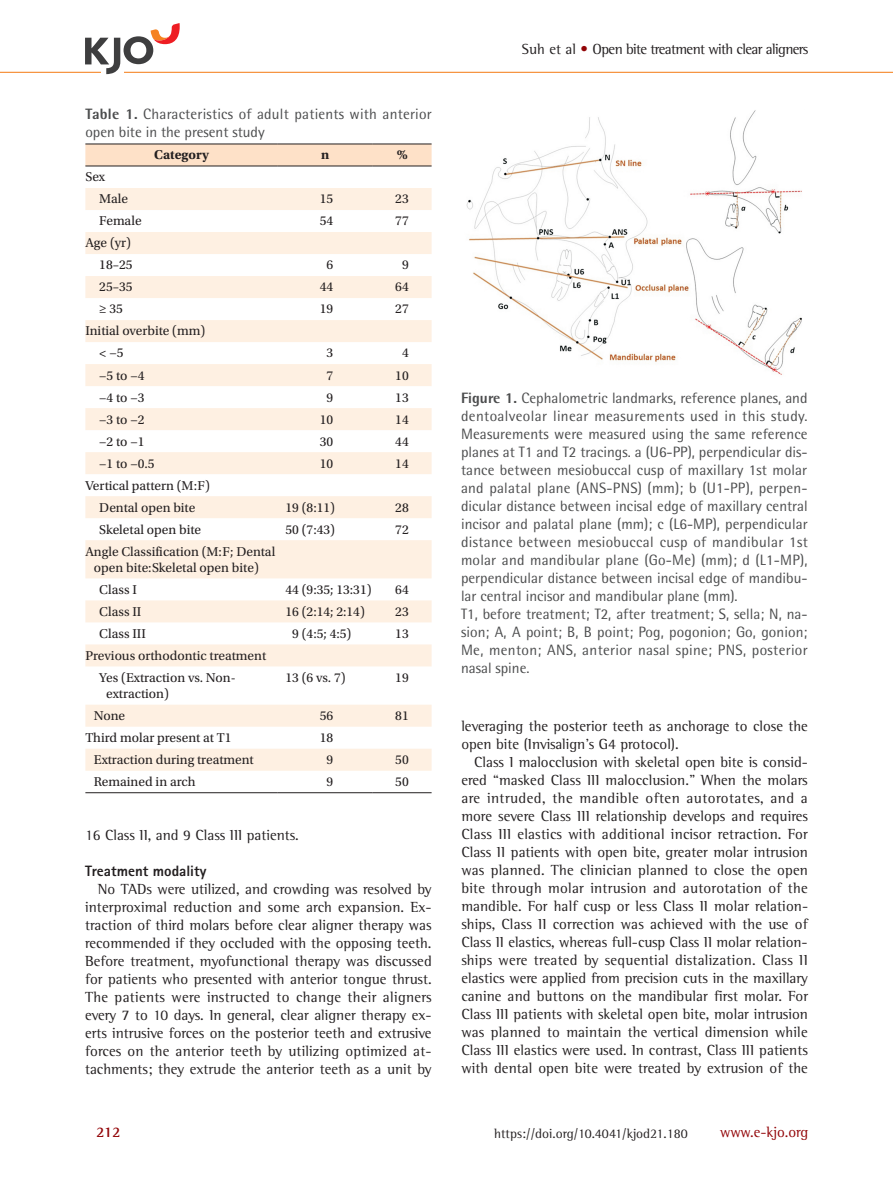
<style>
.page{position:relative;width:893px;height:1191px;background:#fff}
.page>*{position:absolute;margin:0;border:0;box-sizing:border-box;transform-origin:0 0}
.t1{font:15px/18px "Rotis Semi Serif Std";color:#231f20;text-align:justify}
.t2{font:15px/18px "Rotis Semi Sans Std";letter-spacing:.005em;color:#4b4c4d}
.t3{font:15px "Rotis Semi Serif Std";letter-spacing:-.04em;color:#231f20}
.t4{font:800 15px "Rotis Sans Serif Std";color:#231f20}
.t5{font:15px "Rotis Semi Serif Std";color:#920407}
.t6{font:700 15px "Rotis Semi Serif Std";color:#920407}
.t7{font:13.5px/22px "Utopia Std";color:#231f20}
.t8{font:13.5px "Rotis Semi Serif Std";color:#231f20}
.t9{font:700 13.5px "Utopia Std";color:#231f20}
.s1{font-weight:800}
.s2{color:#920407}
</style>
<div class="page">
<hr style="left:0;top:72px;width:893px;height:1px;background:#f58220">
<svg style="left:85px;top:23px;width:95px;height:51px"></svg>
<div style="left:85px;top:145px;width:347px;height:21px;background:#fee1c8"></div>
<svg style="left:85px;top:188px;width:347px;height:582px;fill:#fef1e4"></svg>
<hr style="left:85px;top:144px;width:193px;height:1px;background:#231f20">
<hr style="left:278px;top:144px;width:95px;height:1px;background:#231f20">
<hr style="left:373px;top:144px;width:59px;height:1px;background:#231f20">
<hr style="left:85px;top:166px;width:193px;height:1px;background:#231f20">
<hr style="left:278px;top:166px;width:95px;height:1px;background:#231f20">
<hr style="left:373px;top:166px;width:59px;height:1px;background:#231f20">
<hr style="left:85px;top:792px;width:193px;height:1px;background:#231f20">
<hr style="left:278px;top:792px;width:95px;height:1px;background:#231f20">
<hr style="left:373px;top:792px;width:59px;height:1px;background:#231f20">
<img style="left:466px;top:110px;width:336px;height:265px">
<p class="t2" style="left:85px;top:105px;width:348px"><span class="s1">Table 1.</span> Characteristics of adult patients with anterior open bite in the present study</p>
<p class="t9" style="left:154px;top:147px;width:56px">Category</p>
<p class="t9" style="left:321px;top:147px;width:10px">n</p>
<p class="t9" style="left:397px;top:147px;width:13px">%</p>
<p class="t7" style="left:99px;top:166px;width:30px;text-indent:-14px">Sex<br>Male</p>
<p class="t7" style="left:320px;top:188px;width:15px">15</p>
<p class="t7" style="left:395px;top:188px;width:15px">23</p>
<p class="t7" style="left:99px;top:210px;width:44px">Female</p>
<p class="t7" style="left:320px;top:210px;width:15px">54</p>
<p class="t7" style="left:395px;top:210px;width:15px">77</p>
<p class="t7" style="left:85px;top:232px;width:49px;text-align:right">Age (yr)<br>18–25</p>
<p class="t7" style="left:327px;top:254px;width:8px">6</p>
<p class="t7" style="left:402px;top:254px;width:8px">9</p>
<p class="t7" style="left:99px;top:276px;width:35px">25–35</p>
<p class="t7" style="left:320px;top:276px;width:15px">44</p>
<p class="t7" style="left:395px;top:276px;width:15px">64</p>
<p class="t7" style="left:99px;top:298px;width:25px">≥ 35</p>
<p class="t7" style="left:320px;top:298px;width:15px">19</p>
<p class="t7" style="left:395px;top:298px;width:15px">27</p>
<p class="t7" style="left:99px;top:320px;width:108px;text-indent:-14px">Initial overbite (mm) &lt; −5</p>
<p class="t7" style="left:327px;top:342px;width:8px">3</p>
<p class="t7" style="left:402px;top:342px;width:8px">4</p>
<p class="t7" style="left:99px;top:364px;width:47px">−5 to −4</p>
<p class="t7" style="left:327px;top:364px;width:8px">7</p>
<p class="t7" style="left:395px;top:364px;width:15px">10</p>
<p class="t7" style="left:99px;top:386px;width:47px">−4 to −3</p>
<p class="t7" style="left:327px;top:386px;width:8px">9</p>
<p class="t7" style="left:395px;top:386px;width:15px">13</p>
<p class="t7" style="left:99px;top:408px;width:47px">−3 to −2</p>
<p class="t7" style="left:320px;top:408px;width:15px">10</p>
<p class="t7" style="left:395px;top:408px;width:15px">14</p>
<p class="t7" style="left:99px;top:430px;width:47px">−2 to −1</p>
<p class="t7" style="left:320px;top:430px;width:15px">30</p>
<p class="t7" style="left:395px;top:430px;width:15px">44</p>
<p class="t7" style="left:99px;top:452px;width:57px">−1 to −0.5</p>
<p class="t7" style="left:320px;top:452px;width:15px">10</p>
<p class="t7" style="left:395px;top:452px;width:15px">14</p>
<p class="t7" style="left:85px;top:474px;width:126px;text-align:center">Vertical pattern (M:F)<br>Dental open bite</p>
<p class="t7" style="left:286px;top:496px;width:51px">19 (8:11)</p>
<p class="t7" style="left:395px;top:496px;width:15px">28</p>
<p class="t7" style="left:99px;top:518px;width:103px">Skeletal open bite</p>
<p class="t7" style="left:286px;top:518px;width:51px">50 (7:43)</p>
<p class="t7" style="left:395px;top:518px;width:15px">72</p>
<p class="t7" style="left:85px;top:543px;width:191px;line-height:16.2px;text-align:center">Angle Classification (M:F; Dental open bite:Skeletal open bite)</p>
<p class="t7" style="left:99px;top:578px;width:39px">Class I</p>
<p class="t7" style="left:286px;top:578px;width:88px">44 (9:35; 13:31)</p>
<p class="t7" style="left:395px;top:578px;width:15px">64</p>
<p class="t7" style="left:99px;top:600px;width:44px">Class II</p>
<p class="t7" style="left:286px;top:600px;width:81px">16 (2:14; 2:14)</p>
<p class="t7" style="left:395px;top:600px;width:15px">23</p>
<p class="t7" style="left:99px;top:622px;width:48px">Class III</p>
<p class="t7" style="left:292px;top:622px;width:61px">9 (4:5; 4:5)</p>
<p class="t7" style="left:395px;top:622px;width:15px">13</p>
<p class="t7" style="left:99px;top:644px;width:168px;text-indent:-14px">Previous orthodontic treatment<br>Yes (Extraction vs. Non-</p>
<p class="t7" style="left:106px;top:683px;width:64px">extraction)</p>
<p class="t7" style="left:286px;top:666px;width:62px">13 (6 vs. 7)</p>
<p class="t7" style="left:395px;top:666px;width:15px">19</p>
<p class="t7" style="left:94px;top:705px;width:33px">None</p>
<p class="t7" style="left:320px;top:705px;width:15px">56</p>
<p class="t7" style="left:395px;top:705px;width:15px">81</p>
<p class="t7" style="left:85px;top:727px;width:148px">Third molar present at T1</p>
<p class="t7" style="left:320px;top:727px;width:15px">18</p>
<p class="t7" style="left:94px;top:749px;width:162px">Extraction during treatment</p>
<p class="t7" style="left:327px;top:749px;width:8px">9</p>
<p class="t7" style="left:395px;top:749px;width:15px">50</p>
<p class="t7" style="left:94px;top:771px;width:103px">Remained in arch</p>
<p class="t7" style="left:327px;top:771px;width:8px">9</p>
<p class="t7" style="left:395px;top:771px;width:15px">50</p>
<p class="t1" style="left:85px;top:825px;width:215px">16 Class II, and 9 Class III patients.</p>
<p class="t4" style="left:85px;top:861px;width:123px">Treatment modality</p>
<p class="t1" style="left:85px;top:879px;width:348px;text-indent:13px">No TADs were utilized, and crowding was resolved by interproximal reduction and some arch expansion. Ex&shy;traction of third molars before clear aligner therapy was recommended if they occluded with the opposing teeth.<br>Before treatment, myofunctional therapy was discussed for patients who presented with anterior tongue thrust.<br>The patients were instructed to change their aligners every 7 to 10 days. In general, clear aligner therapy ex&shy;erts intrusive forces on the posterior teeth and extrusive forces on the anterior teeth by utilizing optimized at&shy;tachments; they extrude the anterior teeth as a unit by</p>
<p class="t3" style="left:522px;top:40px;width:288px">Suh et al <span class="s2">•</span> Open bite treatment with clear aligners</p>
<p class="t2" style="left:461px;top:389px;width:348px"><span class="s1">Figure 1.</span> Cephalometric landmarks, reference planes, and dentoalveolar linear measurements used in this study.<br>Measurements were measured using the same reference planes at T1 and T2 tracings. a (U6-PP), perpendicular dis&shy;tance between mesiobuccal cusp of maxillary 1st molar and palatal plane (ANS-PNS) (mm); b (U1-PP), perpen&shy;dicular distance between incisal edge of maxillary central incisor and palatal plane (mm); c (L6-MP), perpendicular distance between mesiobuccal cusp of mandibular 1st molar and mandibular plane (Go-Me) (mm); d (L1-MP), perpendicular distance between incisal edge of mandibu&shy;lar central incisor and mandibular plane (mm).<br>T1, before treatment; T2, after treatment; S, sella; N, na&shy;sion; A, A point; B, B point; Pog, pogonion; Go, gonion; Me, menton; ANS, anterior nasal spine; PNS, posterior nasal spine.</p>
<p class="t1" style="left:461px;top:717px;width:348px">leveraging the posterior teeth as anchorage to close the open bite (Invisalign’s G4 protocol).</p>
<p class="t1" style="left:461px;top:753px;width:348px;text-indent:13px">Class I malocclusion with skeletal open bite is consid&shy;ered “masked Class III malocclusion.” When the molars are intruded, the mandible often autorotates, and a more severe Class III relationship develops and requires Class III elastics with additional incisor retraction. For Class II patients with open bite, greater molar intrusion was planned. The clinician planned to close the open bite through molar intrusion and autorotation of the mandible. For half cusp or less Class II molar relation&shy;ships, Class II correction was achieved with the use of Class II elastics, whereas full-cusp Class II molar relation&shy;ships were treated by sequential distalization. Class II elastics were applied from precision cuts in the maxillary canine and buttons on the mandibular first molar. For Class III patients with skeletal open bite, molar intrusion was planned to maintain the vertical dimension while Class III elastics were used. In contrast, Class III patients with dental open bite were treated by extrusion of the</p>
<p class="t6" style="left:96px;top:1122px;width:26px">212</p>
<p class="t8" style="left:494px;top:1125px;width:195px">https://doi.org/10.4041/kjod21.180</p>
<p class="t5" style="left:720px;top:1122px;width:90px">www.e-kjo.org</p>
</div>
